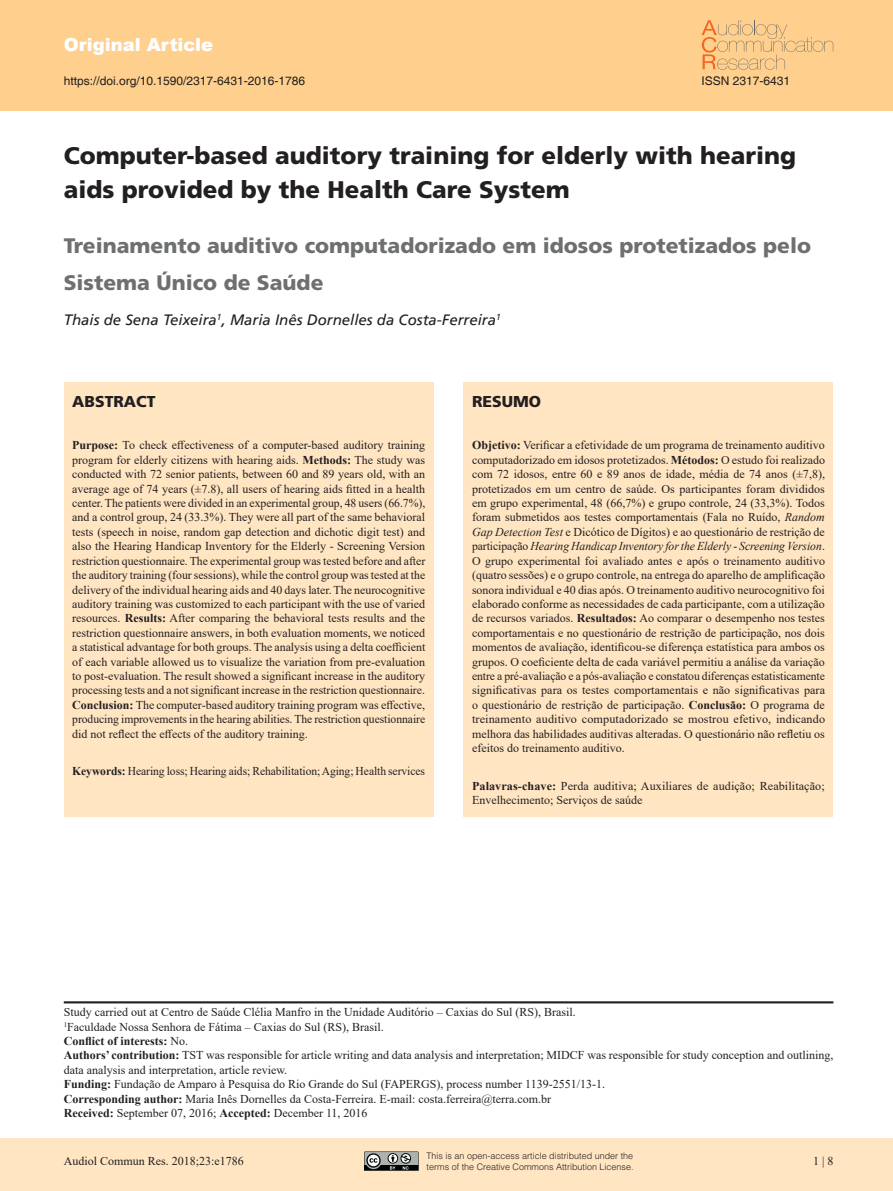
<style>
.page{position:relative;width:893px;height:1191px;background:#fff}
.page>*{position:absolute;margin:0;border:0;box-sizing:border-box;transform-origin:0 0}
.ArticleTitle{font:900 24px/34.5px "Frutiger LT Std";color:#231f20}
.ArticleTitle-Trans1{font:900 21px/37.5px "Frutiger LT Std";color:#6d6f71}
.t1{font:900 18px "Arial";color:#fff}
.AbstractTitle{font:900 15.75px "Frutiger LT Std";color:#231f20}
.AbstractTitle-Trans1{font:900 15.75px "Frutiger LT Std";color:#231f20}
.Authors{font:italic 15px "Frutiger LT";color:#231f20}
.Abstract-Trans1{font:12px/14.4px "Times New Roman";color:#231f20;text-align:justify}
.Abstract{font:12px/14.4px "Times New Roman";color:#231f20;text-align:justify}
.fnAuthor-notesContri{font:12px/14.4px "Times New Roman";color:#231f20}
.Keywords-Trans1{font:12px/14.4px "Times New Roman";letter-spacing:.005em;color:#231f20}
.Correspondence{font:12px "Times New Roman";color:#231f20}
.fnArticleOther{font:12px "Times New Roman";color:#231f20}
.fnSupported-by{font:12px "Times New Roman";color:#231f20}
.Keywords{font:12px "Times New Roman";letter-spacing:-.005em;color:#231f20;scale:.96 1}
.t2{font:12px "Helvetica";color:#231f20}
.Affiliations{font:12px "Times New Roman";color:#231f20}
.History{font:12px "Times New Roman";color:#231f20}
.fnConflict{font:700 12px "Times New Roman";color:#231f20}
.t3{font:300 9px/10.8px "Helvetica LT Std";color:#231f20}
.s1{font-weight:700}
.s2{font-style:italic}
.s3{font-weight:400}
</style>
<div class="page">
<div style="left:0;top:0;width:893px;height:111px;background:#fecf8d"></div>
<svg style="left:702px;top:20px;width:131px;height:50px"></svg>
<div style="left:0;top:1138px;width:893px;height:53px;background:#ffe5c2"></div>
<svg style="left:364px;top:1151px;width:55px;height:20px"></svg>
<div style="left:64px;top:383px;width:370px;height:434px;background:#ffe5c2"></div>
<div style="left:463px;top:383px;width:370px;height:434px;background:#ffe5c2"></div>
<hr style="left:64px;top:1001px;width:769px;height:2px;background:#231f20">
<h3 class="t1" style="left:64px;top:32px;width:151px">Original Article</h3>
<p class="t2" style="left:64px;top:74px;width:243px">https://doi.org/10.1590/2317-6431-2016-1786</p>
<p class="t2" style="left:701px;top:74px;width:90px">ISSN 2317-6431</p>
<p class="ArticleTitle" style="left:64px;top:138px;width:734px">Computer-based auditory training for elderly with hearing aids provided by the Health Care System</p>
<p class="ArticleTitle-Trans1" style="left:64px;top:226px;width:749px">Treinamento auditivo computadorizado em idosos protetizados pelo<br>Sistema Único de Saúde</p>
<p class="Authors" style="left:64px;top:311px;width:439px">Thais de Sena Teixeira<sup>1</sup>, Maria Inês Dornelles da Costa-Ferreira<sup>1</sup></p>
<p class="AbstractTitle" style="left:72px;top:392px;width:85px">ABSTRACT</p>
<p class="Abstract" style="left:72px;top:438px;width:355px"><span class="s1">Purpose:</span> To check effectiveness of a computer‑based auditory training program for elderly citizens with hearing aids. <span class="s1">Methods:</span> The study was conducted with 72 senior patients, between 60 and 89 years old, with an average age of 74 years (±7.8), all users of hearing aids fitted in a health center. The patients were divided in an experimental group, 48 users (66.7%), and a control group, 24 (33.3%). They were all part of the same behavioral tests (speech in noise, random gap detection and dichotic digit test) and also the Hearing Handicap Inventory for the Elderly - Screening Version restriction questionnaire. The experimental group was tested before and after the auditory training (four sessions), while the control group was tested at the delivery of the individual hearing aids and 40 days later. The neurocognitive auditory training was customized to each participant with the use of varied resources. <span class="s1">Results:</span> After comparing the behavioral tests results and the restriction questionnaire answers, in both evaluation moments, we noticed a statistical advantage for both groups. The analysis using a delta coefficient of each variable allowed us to visualize the variation from pre-evaluation to post-evaluation. The result showed a significant increase in the auditory processing tests and a not significant increase in the restriction questionnaire.<br><span class="s1">Conclusion:</span> The computer-based auditory training program was effective, producing improvements in the hearing abilities. The restriction questionnaire did not reflect the effects of the auditory training.</p>
<p class="Keywords" style="left:72px;top:763px;width:369px"><span class="s1">Keywords:</span> Hearing loss; Hearing aids; Rehabilitation; Aging; Health services</p>
<p class="AbstractTitle-Trans1" style="left:472px;top:392px;width:71px">RESUMO</p>
<p class="Abstract-Trans1" style="left:472px;top:438px;width:355px"><span class="s1">Objetivo:</span> Verificar a efetividade de um programa de treinamento auditivo computadorizado em idosos protetizados. <span class="s1">Métodos:</span> O estudo foi realizado com 72 idosos, entre 60 e 89 anos de idade, média de 74 anos (±7,8), protetizados em um centro de saúde. Os participantes foram divididos em grupo experimental, 48 (66,7%) e grupo controle, 24 (33,3%). Todos foram submetidos aos testes comportamentais (Fala no Ruído, <span class="s2">Random Gap Detection Test</span> e Dicótico de Dígitos) e ao questionário de restrição de participação <span class="s2">Hearing Handicap Inventory for the Elderly - Screening Version</span>.<br>O grupo experimental foi avaliado antes e após o treinamento auditivo (quatro sessões) e o grupo controle, na entrega do aparelho de amplificação sonora individual e 40 dias após. O treinamento auditivo neurocognitivo foi elaborado conforme as necessidades de cada participante, com a utilização de recursos variados. <span class="s1">Resultados:</span> Ao comparar o desempenho nos testes comportamentais e no questionário de restrição de participação, nos dois momentos de avaliação, identificou-se diferença estatística para ambos os grupos. O coeficiente delta de cada variável permitiu a análise da variação entre a pré-avaliação e a pós-avaliação e constatou diferenças estatisticamente significativas para os testes comportamentais e não significativas para o questionário de restrição de participação. <span class="s1">Conclusão:</span> O programa de treinamento auditivo computadorizado se mostrou efetivo, indicando melhora das habilidades auditivas alteradas. O questionário não refletiu os efeitos do treinamento auditivo.</p>
<p class="Keywords-Trans1" style="left:472px;top:778px;width:354px"><span class="s1">Palavras-chave:</span> Perda auditiva; Auxiliares de audição; Reabilitação;<br>Envelhecimento; Serviços de saúde</p>
<p class="fnArticleOther" style="left:64px;top:1003px;width:513px">Study carried out at Centro de Saúde Clélia Manfro in the Unidade Auditório – Caxias do Sul (RS), Brasil.</p>
<p class="Affiliations" style="left:64px;top:1018px;width:322px"><sup>1</sup>Faculdade Nossa Senhora de Fátima – Caxias do Sul (RS), Brasil.</p>
<p class="fnConflict" style="left:64px;top:1032px;width:126px">Conflict of interests: <span class="s3">No.</span></p>
<p class="fnAuthor-notesContri" style="left:64px;top:1047px;width:771px"><span class="s1">Authors’ contribution:</span> TST was responsible for article writing and data analysis and interpretation; MIDCF was responsible for study conception and outlining, data analysis and interpretation, article review.</p>
<p class="fnSupported-by" style="left:64px;top:1075px;width:543px"><span class="s1">Funding:</span> Fundação de Amparo à Pesquisa do Rio Grande do Sul (FAPERGS), process number 1139-2551/13-1.</p>
<p class="Correspondence" style="left:64px;top:1090px;width:489px"><span class="s1">Corresponding author:</span> Maria Inês Dornelles da Costa-Ferreira. E-mail: costa.ferreira@terra.com.br</p>
<p class="History" style="left:64px;top:1104px;width:305px"><span class="s1">Received:</span> September 07, 2016; <span class="s1">Accepted:</span> December 11, 2016</p>
<p class="t3" style="left:426px;top:1150px;width:209px">This is an open-access article distributed under the terms of the Creative Commons Attribution License.</p>
<p class="Abstract-Trans1" style="left:64px;top:1153px;width:182px">Audiol Commun Res. 2018;23:e1786</p>
<p class="Abstract-Trans1" style="left:813px;top:1153px;width:22px">1 | 8</p>
</div>
